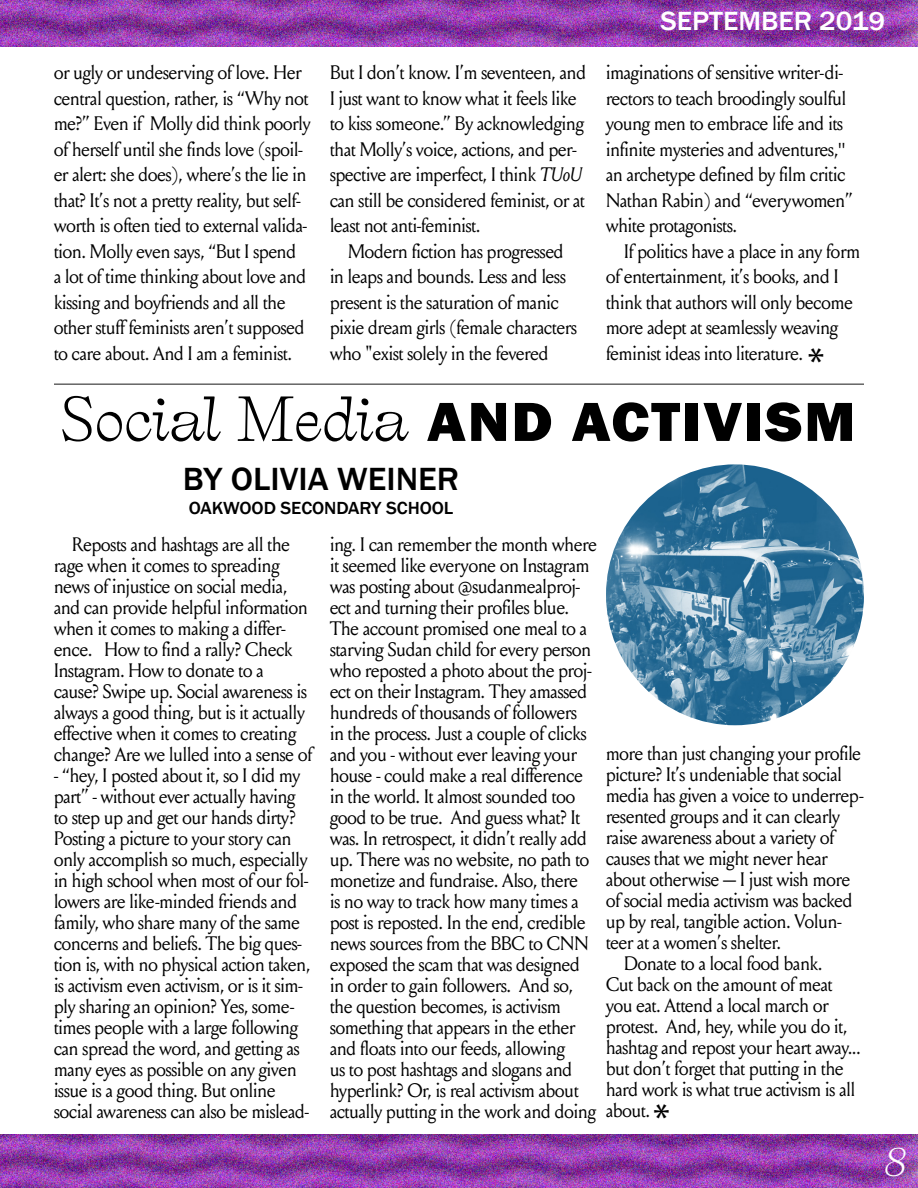
<style>
.page{position:relative;width:918px;height:1188px;background:#fff}
.page>*{position:absolute;margin:0;border:0;box-sizing:border-box;transform-origin:0 0}
.t1{font:italic 57px "Self Modern Trial";color:#000}
.t2{font:40.5px "Myriad Pro";color:#000}
.t3{font:italic 36px "Self Modern Trial";color:#fff}
.t4{font:500 33px "Franklin Gothic";color:#000;scale:1.05 1}
.t5{font:500 27px "Franklin Gothic";color:#fff;scale:1.05 1}
.t6{font:19.5px/21px "Louize Displaytrial";color:#000}
.t7{font:500 18px "Franklin Gothic";letter-spacing:-.005em;color:#000;scale:1.05 1}
.s1{font-style:italic}
.s2{font-family:"Franklin Gothic"}
.s3{font-family:"Franklin Gothic";font-weight:800;font-style:normal}
</style>
<div class="page">
<img style="left:0;top:1134px;width:917px;height:54px">
<img style="left:606px;top:464px;width:258px;height:261px">
<hr style="left:54px;top:384px;width:810px;height:1px;background:#000">
<img style="left:0;top:0;width:917px;height:46px">
<p class="t6" style="left:54px;top:61px;width:258px;line-height:25.5px">or ugly or undeserving of love. Her central question, rather, is “Why not me?” Even if Molly did think poorly of herself until she finds love (spoil&shy;er alert: she does), where’s the lie in that? It’s not a pretty reality, but self&shy;worth is often tied to external valida&shy;tion. Molly even says, “But I spend<br>a lot of time thinking about love and kissing and boyfriends and all the other stuff feminists aren’t supposed to care about. And I am a feminist.</p>
<p class="t6" style="left:330px;top:61px;width:258px;line-height:25.5px">But I don’t know. I’m seventeen, and I just want to know what it feels like to kiss someone.” By acknowledging that Molly’s voice, actions, and per&shy;spective are imperfect, I think <span class="s1">TUoU </span>can still be considered feminist, or at least not anti-feminist.</p>
<p class="t6" style="left:330px;top:239px;width:248px;line-height:25.5px;text-indent:18px">Modern fiction has progressed in leaps and bounds. Less and less present is the saturation of manic pixie dream girls (female characters who "exist solely in the fevered</p>
<h3 class="t5" style="left:661px;top:5px;width:216px">SEPTEMBER 2019</h3>
<p class="t6" style="left:606px;top:61px;width:248px;line-height:25.5px">imaginations of sensitive writer-di&shy;rectors to teach broodingly soulful young men to embrace life and its infinite mysteries and adventures,<span class="s2">'' </span>an archetype defined by film critic Nathan Rabin) and “everywomen” white protagonists.</p>
<p class="t6" style="left:606px;top:239px;width:255px;line-height:25.5px;text-indent:18px">If politics have a place in any form of entertainment, it’s books, and I think that authors will only become more adept at seamlessly weaving feminist ideas into literature.</p>
<h1 class="t1" style="left:63px;top:382px;width:794px">Social Media<span class="s3">AND ACTIVISM</span></h1>
<h3 class="t4" style="left:183px;top:459px;width:264px">BY OLIVIA WEINER</h3>
<p class="t7" style="left:189px;top:497px;width:253px">OAKWOOD SECONDARY SCHOOL</p>
<p class="t6" style="left:54px;top:535px;width:260px;text-indent:18px">Reposts and hashtags are all the rage when it comes to spreading news of injustice on social media, and can provide helpful information when it comes to making a differ&shy;ence. How to find a rally? Check Instagram. How to donate to a cause? Swipe up. Social awareness is always a good thing, but is it actually effective when it comes to creating change? Are we lulled into a sense of</p>
<p class="t6" style="left:54px;top:766px;width:258px">- “hey, I posted about it, so I did my part” - without ever actually having to step up and get our hands dirty?<br>Posting a picture to your story can only accomplish so much, especially in high school when most of our fol&shy;lowers are like-minded friends and family, who share many of the same concerns and beliefs. The big ques&shy;tion is, with no physical action taken, is activism even activism, or is it sim&shy;ply sharing an opinion? Yes, some&shy;times people with a large following can spread the word, and getting as many eyes as possible on any given issue is a good thing. But online social awareness can also be mislead-</p>
<p class="t6" style="left:330px;top:535px;width:268px">ing. I can remember the month where it seemed like everyone on Instagram was posting about @sudanmealproj&shy;ect and turning their profiles blue.<br>The account promised one meal to a starving Sudan child for every person who reposted a photo about the proj&shy;ect on their Instagram. They amassed hundreds of thousands of followers<br>in the process. Just a couple of clicks and you - without ever leaving your house - could make a real difference in the world. It almost sounded too good to be true. And guess what? It was. In retrospect, it didn’t really add up. There was no website, no path to monetize and fundraise. Also, there<br>is no way to track how many times a post is reposted. In the end, credible news sources from the BBC to CNN exposed the scam that was designed in order to gain followers. And so, the question becomes, is activism something that appears in the ether and floats into our feeds, allowing<br>us to post hashtags and slogans and hyperlink? Or, is real activism about actually putting in the work and doing</p>
<p class="t6" style="left:606px;top:744px;width:256px">more than just changing your profile</p>
<p class="t6" style="left:606px;top:765px;width:237px">picture? It’s undeniable that social</p>
<p class="t6" style="left:606px;top:786px;width:259px">media has given a voice to underrep-</p>
<p class="t6" style="left:606px;top:807px;width:236px">resented groups and it can clearly</p>
<p class="t6" style="left:606px;top:828px;width:230px">raise awareness about a variety of</p>
<p class="t6" style="left:606px;top:849px;width:223px">causes that we might never hear</p>
<p class="t6" style="left:606px;top:870px;width:246px">about otherwise <span class="s2">—</span> I just wish more</p>
<p class="t6" style="left:606px;top:891px;width:248px">of social media activism was backed</p>
<p class="t6" style="left:606px;top:912px;width:237px">up by real, tangible action. Volun-</p>
<p class="t6" style="left:606px;top:933px;width:177px">teer at a women’s shelter.</p>
<p class="t6" style="left:624px;top:954px;width:200px">Donate to a local food bank.</p>
<p class="t6" style="left:606px;top:975px;width:228px">Cut back on the amount of meat</p>
<p class="t6" style="left:606px;top:996px;width:224px">you eat. Attend a local march or</p>
<p class="t6" style="left:606px;top:1017px;width:243px">protest. And, hey, while you do it,</p>
<p class="t6" style="left:606px;top:1038px;width:256px">hashtag and repost your heart away...</p>
<p class="t6" style="left:606px;top:1059px;width:239px">but don’t forget that putting in the</p>
<p class="t6" style="left:606px;top:1080px;width:251px">hard work is what true activism is all</p>
<p class="t6" style="left:606px;top:1101px;width:45px">about.</p>
<h2 class="t2" style="left:653px;top:1093px;width:18px">*</h2>
<h3 class="t3" style="left:885px;top:1139px;width:23px">8</h3>
</div>
